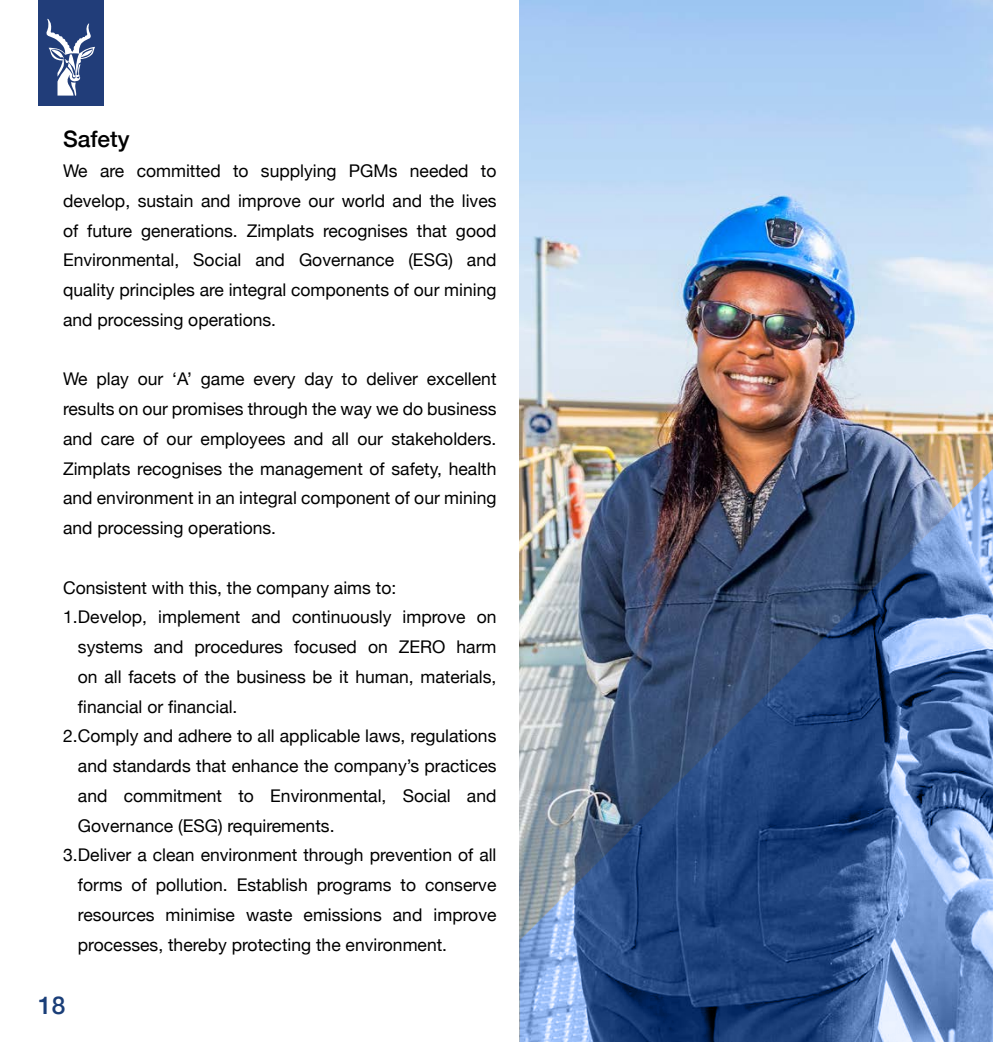
<style>
.page{position:relative;width:993px;height:1042px;background:#fff}
.page>*{position:absolute;margin:0;border:0;box-sizing:border-box;transform-origin:0 0}
.t1{font:500 24.5px "Helvetica Neue";color:#1a3e78}
.t2{font:500 22.75px "Helvetica Neue";color:#000}
.t3{font:17.5px/29.8px "Helvetica Neue";color:#000;text-align:justify}
</style>
<div class="page">
<img style="left:519px;top:0;width:473px;height:429px">
<img style="left:519px;top:429px;width:473px;height:613px">
<div style="left:38px;top:0;width:65px;height:105px;background:#213d79"></div>
<svg style="left:46px;top:18px;width:49px;height:78px"></svg>
<h2 class="t2" style="left:63px;top:121px;width:68px">Safety</h2>
<p class="t3" style="left:63px;top:157px;width:435px">We are committed to supplying PGMs needed to develop, sustain and improve our world and the lives of future generations. Zimplats recognises that good Environmental, Social and Governance (ESG) and quality principles are integral components of our mining and processing operations.</p>
<p class="t3" style="left:63px;top:365px;width:435px">We play our ‘A’ game every day to deliver excellent results on our promises through the way we do business and care of our employees and all our stakeholders.<br>Zimplats recognises the management of safety, health and environment in an integral component of our mining and processing operations.</p>
<p class="t3" style="left:63px;top:573px;width:334px">Consistent with this, the company aims to:</p>
<p class="t3" style="left:63px;top:603px;width:435px">1.Develop, implement and continuously improve on</p>
<p class="t3" style="left:78px;top:633px;width:420px">systems and procedures focused on ZERO harm</p>
<p class="t3" style="left:78px;top:663px;width:420px">on all facets of the business be it human, materials,</p>
<p class="t3" style="left:78px;top:692px;width:161px">financial or financial.</p>
<p class="t3" style="left:63px;top:722px;width:435px">2.Comply and adhere to all applicable laws, regulations</p>
<p class="t3" style="left:78px;top:752px;width:420px">and standards that enhance the company’s practices</p>
<p class="t3" style="left:78px;top:782px;width:420px">and commitment to Environmental, Social and</p>
<p class="t3" style="left:78px;top:811px;width:258px">Governance (ESG) requirements.</p>
<p class="t3" style="left:63px;top:841px;width:435px">3.Deliver a clean environment through prevention of all</p>
<p class="t3" style="left:78px;top:871px;width:420px">forms of pollution. Establish programs to conserve</p>
<p class="t3" style="left:78px;top:901px;width:420px">resources minimise waste emissions and improve</p>
<p class="t3" style="left:78px;top:930px;width:370px">processes, thereby protecting the environment.</p>
<h1 class="t1" style="left:38px;top:985px;width:29px">18</h1>
</div>
